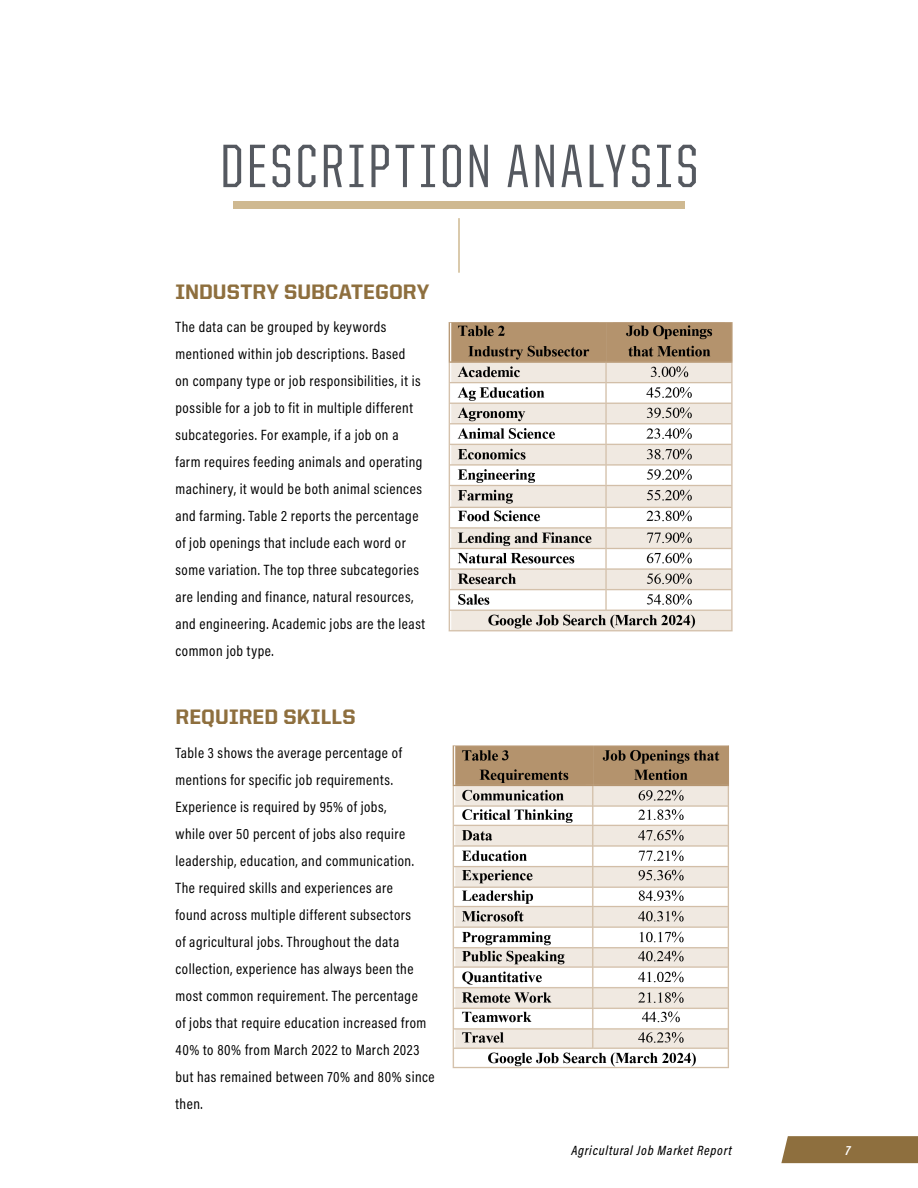
<style>
.page{position:relative;width:918px;height:1188px;background:#fff}
.page>*{position:absolute;margin:0;border:0;box-sizing:border-box;transform-origin:0 0}
.t1{font:500 61.5px "United Sans Cond";letter-spacing:.06em;color:#555960}
.Heading1{font:800 21px "United Sans Reg";letter-spacing:.005em;color:#8e6f3e}
.Body_text_Acumin_10_18{font:15px/27px "Acumin Pro Cond";letter-spacing:.035em;color:#000}
.t2{font:italic 500 13.5px "Acumin Pro Cond";letter-spacing:.06em;color:#000}
.t3{font:italic 600 13.5px "Acumin Pro Cond";color:#fff}
</style>
<div class="page">
<div style="left:781px;top:1136px;width:137px;height:27px;background:#8e6f3e"></div>
<div style="left:233px;top:202px;width:452px;height:7px;background:#cfb991"></div>
<hr style="left:458px;top:218px;width:2px;height:55px;background:#cfb991">
<img style="left:448px;top:322px;width:285px;height:310px">
<img style="left:452px;top:745px;width:277px;height:324px">
<p class="t1" style="left:220px;top:135px;width:480px">DESCRIPTION ANALYSIS</p>
<p class="Heading1" style="left:176px;top:280px;width:255px">INDUSTRY SUBCATEGORY</p>
<p class="Body_text_Acumin_10_18" style="left:176px;top:313px;width:251px">The data can be grouped by keywords mentioned within job descriptions. Based<br>on company type or job responsibilities, it is possible for a job to fit in multiple different subcategories. For example, if a job on a farm requires feeding animals and operating machinery, it would be both animal sciences and farming. Table 2 reports the percentage of job openings that include each word or some variation. The top three subcategories are lending and finance, natural resources, and engineering. Academic jobs are the least common job type.</p>
<p class="Heading1" style="left:176px;top:705px;width:182px">REQUIRED SKILLS</p>
<p class="Body_text_Acumin_10_18" style="left:176px;top:739px;width:261px">Table 3 shows the average percentage of mentions for specific job requirements.<br>Experience is required by 95% of jobs,<br>while over 50 percent of jobs also require leadership, education, and communication.<br>The required skills and experiences are<br>found across multiple different subsectors<br>of agricultural jobs. Throughout the data collection, experience has always been the most common requirement. The percentage<br>of jobs that require education increased from 40% to 80% from March 2022 to March 2023 but has remained between 70% and 80% since then.</p>
<p class="t2" style="left:571px;top:1141px;width:162px">Agricultural Job Market Report</p>
<p class="t3" style="left:845px;top:1141px;width:7px">7</p>
</div>
